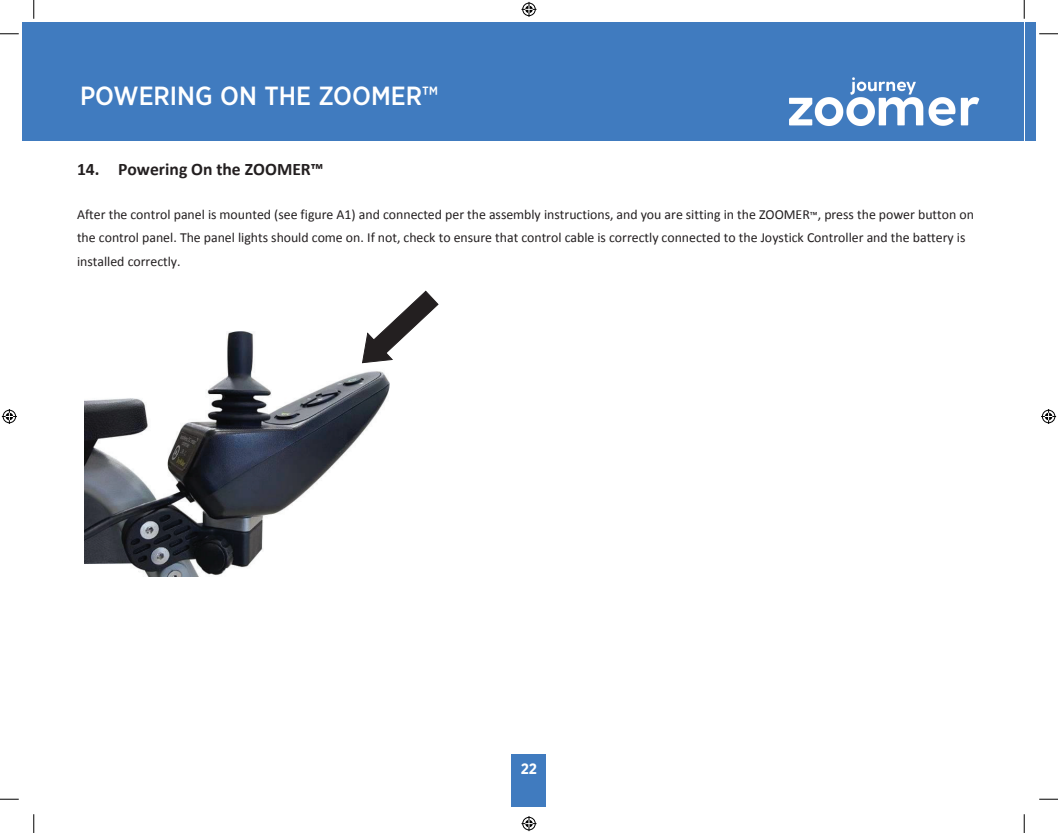
<style>
.page{position:relative;width:1058px;height:833px;background:#fff}
.page>*{position:absolute;margin:0;border:0;box-sizing:border-box;transform-origin:0 0}
.t1{font:500 26.25px "Gotham Narrow";color:#fff}
.t2{font:700 17.62px "Calibri";color:#231f20}
.t3{font:700 15px "Gotham Narrow";color:#fff}
.t4{font:13.88px/23.5px "Calibri";color:#231f20}
.s1{font-size:11.25px}
</style>
<div class="page">
<div style="left:1024px;top:23px;width:11px;height:118px;background:#407bbf"></div>
<img style="left:84px;top:331px;width:305px;height:245px">
<svg style="left:361px;top:290px;width:78px;height:74px"></svg>
<div style="left:511px;top:754px;width:35px;height:52px;background:#407bbf"></div>
<div style="left:23px;top:23px;width:1000px;height:118px;background:#407bbf"></div>
<img style="left:789px;top:77px;width:191px;height:49px">
<svg style="left:0;top:33px;width:19px;height:2px"></svg>
<svg style="left:1039px;top:33px;width:19px;height:2px"></svg>
<svg style="left:0;top:798px;width:19px;height:2px"></svg>
<svg style="left:1039px;top:798px;width:19px;height:2px"></svg>
<svg style="left:33px;top:0;width:2px;height:19px"></svg>
<svg style="left:33px;top:814px;width:2px;height:19px"></svg>
<svg style="left:1023px;top:0;width:2px;height:19px"></svg>
<svg style="left:1023px;top:814px;width:2px;height:19px"></svg>
<svg style="left:521px;top:2px;width:15px;height:15px"></svg>
<svg style="left:521px;top:816px;width:15px;height:15px"></svg>
<svg style="left:2px;top:409px;width:15px;height:15px"></svg>
<svg style="left:1041px;top:409px;width:15px;height:15px"></svg>
<h1 class="t1" style="left:80px;top:79px;width:359px">POWERING ON THE ZOOMER™</h1>
<p class="t2" style="left:77px;top:158px;width:248px">14. Powering On the ZOOMER™</p>
<p class="t4" style="left:77px;top:202px;width:898px">After the control panel is mounted (see figure A1) and connected per the assembly instructions, and you are sitting in the ZOOMER<span class="s1">™</span>, press the power button on the control panel. The panel lights should come on. If not, check to ensure that control cable is correctly connected to the Joystick Controller and the battery is installed correctly.</p>
<p class="t3" style="left:521px;top:759px;width:18px">22</p>
</div>
